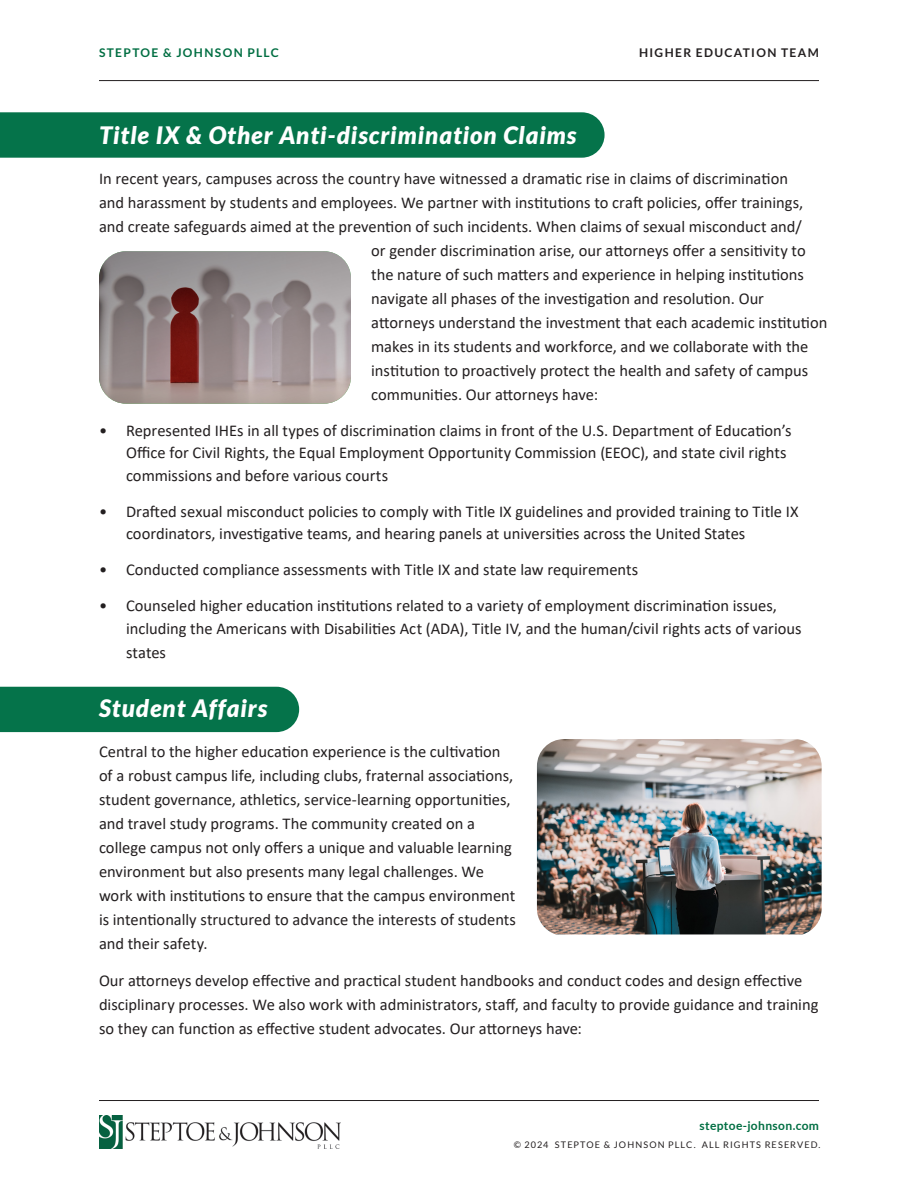
<style>
.page{position:relative;width:918px;height:1188px;background:#fff}
.page>*{position:absolute;margin:0;border:0;box-sizing:border-box;transform-origin:0 0}
.Overline{font:italic 900 24px "Lato";letter-spacing:.04em;color:#fff}
.Bulleted_List{font:16.5px/24px "Calibri";color:#231f20}
.t1{font:700 12px "Lato";letter-spacing:.115em;color:#006e42}
.t2{font:700 12px "Lato";letter-spacing:.11em;color:#231f20}
.t3{font:700 12px "Lato";letter-spacing:.03em;color:#006e42}
.t4{font:9.15px "Lato";letter-spacing:.125em;color:#231f20}
</style>
<div class="page">
<hr style="left:99px;top:80px;width:720px;height:1px;background:#231f20">
<hr style="left:99px;top:1100px;width:720px;height:1px;background:#231f20">
<img style="left:99px;top:1116px;width:241px;height:33px">
<div style="left:0;top:687px;width:299px;height:45px;background:#05734a"></div>
<div style="left:0;top:112px;width:605px;height:46px;background:#05734a"></div>
<img style="left:537px;top:739px;width:285px;height:195px">
<svg style="left:99px;top:251px;width:252px;height:153px;background:#988a89"></svg>
<p class="t1" style="left:99px;top:46px;width:181px">STEPTOE &amp; JOHNSON PLLC</p>
<p class="t2" style="left:639px;top:46px;width:181px">HIGHER EDUCATION TEAM</p>
<p class="Overline" style="left:99px;top:121px;width:479px">Title IX &amp; Other Anti-discrimination Claims</p>
<p class="Bulleted_List" style="left:99px;top:166px;width:691px">In recent years, campuses across the country have witnessed a dramatic rise in claims of discrimination</p>
<p class="Bulleted_List" style="left:99px;top:190px;width:706px">and harassment by students and employees. We partner with institutions to craft policies, offer trainings,</p>
<p class="Bulleted_List" style="left:99px;top:214px;width:704px">and create safeguards aimed at the prevention of such incidents. When claims of sexual misconduct and/</p>
<p class="Bulleted_List" style="left:371px;top:238px;width:436px">or gender discrimination arise, our attorneys offer a sensitivity to</p>
<p class="Bulleted_List" style="left:371px;top:262px;width:434px">the nature of such matters and experience in helping institutions</p>
<p class="Bulleted_List" style="left:371px;top:286px;width:394px">navigate all phases of the investigation and resolution. Our</p>
<p class="Bulleted_List" style="left:371px;top:310px;width:458px">attorneys understand the investment that each academic institution</p>
<p class="Bulleted_List" style="left:371px;top:334px;width:439px">makes in its students and workforce, and we collaborate with the</p>
<p class="Bulleted_List" style="left:371px;top:358px;width:439px">institution to proactively protect the health and safety of campus</p>
<p class="Bulleted_List" style="left:371px;top:382px;width:228px">communities. Our attorneys have:</p>
<p class="Bulleted_List" style="left:126px;top:419px;width:667px;line-height:22.5px;text-indent:-27px">• Represented IHEs in all types of discrimination claims in front of the U.S. Department of Education’s<br>Office for Civil Rights, the Equal Employment Opportunity Commission (EEOC), and state civil rights commissions and before various courts</p>
<p class="Bulleted_List" style="left:126px;top:500px;width:674px;line-height:22.5px;text-indent:-27px">• Drafted sexual misconduct policies to comply with Title IX guidelines and provided training to Title IX coordinators, investigative teams, and hearing panels at universities across the United States</p>
<p class="Bulleted_List" style="left:99px;top:557px;width:541px">• Conducted compliance assessments with Title IX and state law requirements</p>
<p class="Bulleted_List" style="left:126px;top:594px;width:677px;line-height:22.5px;text-indent:-27px">• Counseled higher education institutions related to a variety of employment discrimination issues, including the Americans with Disabilities Act (ADA), Title IV, and the human/civil rights acts of various</p>
<p class="Bulleted_List" style="left:126px;top:640px;width:42px">states</p>
<p class="Overline" style="left:99px;top:694px;width:170px">Student Affairs</p>
<p class="Bulleted_List" style="left:99px;top:739px;width:419px">Central to the higher education experience is the cultivation of a robust campus life, including clubs, fraternal associations, student governance, athletics, service-learning opportunities, and travel study programs. The community created on a college campus not only offers a unique and valuable learning environment but also presents many legal challenges. We work with institutions to ensure that the campus environment is intentionally structured to advance the interests of students and their safety.</p>
<p class="Bulleted_List" style="left:99px;top:968px;width:721px">Our attorneys develop effective and practical student handbooks and conduct codes and design effective disciplinary processes. We also work with administrators, staff, and faculty to provide guidance and training so they can function as effective student advocates. Our attorneys have:</p>
<p class="t3" style="left:700px;top:1119px;width:121px">steptoe-johnson.com</p>
<p class="t4" style="left:514px;top:1139px;width:308px">© 2024 STEPTOE &amp; JOHNSON PLLC. ALL RIGHTS RESERVED.</p>
</div>
